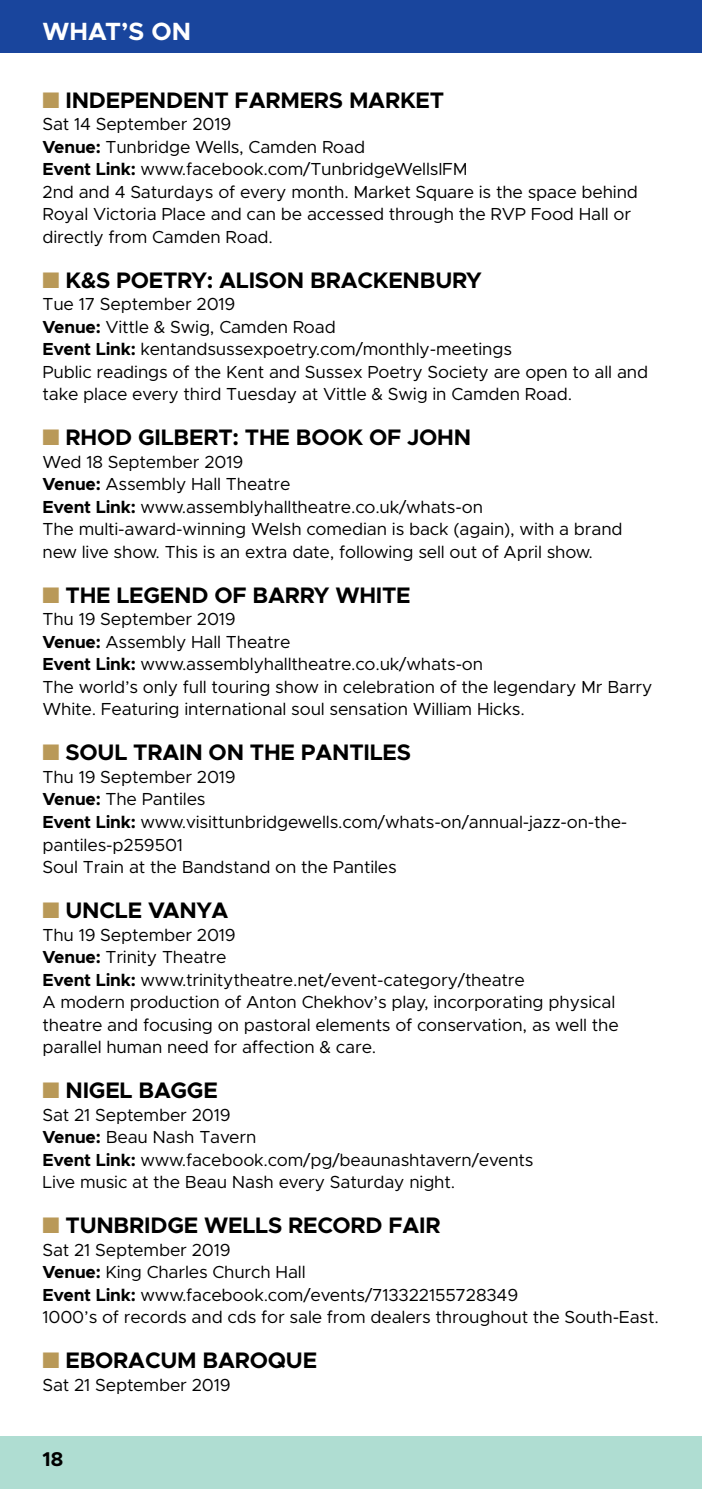
<style>
.page{position:relative;width:702px;height:1489px;background:#fff}
.page>*{position:absolute;margin:0;border:0;box-sizing:border-box;transform-origin:0 0}
.t1{font:700 25px "Metropolis";color:#fff}
.t2{font:700 22.5px "Metropolis";letter-spacing:-.01em;color:#000}
.t3{font:700 20px "Metropolis";color:#000}
.t4{font:17.5px/22.5px "Metropolis";letter-spacing:-.01em;color:#000}
.s1{color:#b99958}
.s2{font-weight:700}
</style>
<div class="page">
<div style="left:0;top:1436px;width:702px;height:52px;background:#afddd2"></div>
<div style="left:0;top:0;width:702px;height:52px;background:#19459d"></div>
<h1 class="t1" style="left:43px;top:15px;width:21px">WHAT</h1>
<h1 class="t1" style="left:121px;top:15px;width:50px">’S ON</h1>
<p class="t2" style="left:43px;top:86px;width:403px"><span class="s1">■</span> INDEPENDENT FARMERS MARKET</p>
<p class="t4" style="left:43px;top:113px;width:597px">Sat 14 September 2019<br><span class="s2">VENUE:</span> Tunbridge Wells, Camden Road<br><span class="s2">EVENT LINK:</span> www.facebook.com/TunbridgeWellsIFM<br>2nd and 4 Saturdays of every month. Market Square is the space behind Royal Victoria Place and can be accessed through the RVP Food Hall or directly from Camden Road.</p>
<p class="t2" style="left:43px;top:266px;width:441px"><span class="s1">■</span> K&amp;S POETRY: ALISON BRACKENBURY</p>
<p class="t4" style="left:43px;top:293px;width:607px">Tue 17 September 2019<br><span class="s2">VENUE:</span> Vittle &amp; Swig, Camden Road<br><span class="s2">EVENT LINK:</span> kentandsussexpoetry.com/monthly-meetings<br>Public readings of the Kent and Sussex Poetry Society are open to all and take place every third Tuesday at Vittle &amp; Swig in Camden Road.</p>
<p class="t2" style="left:43px;top:423px;width:430px"><span class="s1">■</span> RHOD GILBERT: THE BOOK OF JOHN</p>
<p class="t4" style="left:43px;top:450px;width:581px">Wed 18 September 2019<br><span class="s2">VENUE:</span> Assembly Hall Theatre<br><span class="s2">EVENT LINK:</span> www.assemblyhalltheatre.co.uk/whats-on<br>The multi-award-winning Welsh comedian is back (again), with a brand new live show. This is an extra date, following sell out of April show.</p>
<p class="t2" style="left:43px;top:581px;width:369px"><span class="s1">■</span> THE LEGEND OF BARRY WHITE</p>
<p class="t4" style="left:43px;top:608px;width:611px">Thu 19 September 2019<br><span class="s2">VENUE:</span> Assembly Hall Theatre<br><span class="s2">EVENT LINK:</span> www.assemblyhalltheatre.co.uk/whats-on<br>The world’s only full touring show in celebration of the legendary Mr Barry White. Featuring international soul sensation William Hicks.</p>
<p class="t2" style="left:43px;top:738px;width:370px"><span class="s1">■</span> SOUL TRAIN ON THE PANTILES</p>
<p class="t4" style="left:43px;top:765px;width:586px">Thu 19 September 2019<br><span class="s2">VENUE:</span> The Pantiles<br><span class="s2">EVENT LINK:</span> www.visittunbridgewells.com/whats-on/annual-jazz-on-the&shy;pantiles-p259501<br>Soul Train at the Bandstand on the Pantiles</p>
<p class="t2" style="left:43px;top:896px;width:187px"><span class="s1">■</span> UNCLE VANYA</p>
<p class="t4" style="left:43px;top:923px;width:578px">Thu 19 September 2019<br><span class="s2">VENUE:</span> Trinity Theatre<br><span class="s2">EVENT LINK:</span> www.trinitytheatre.net/event-category/theatre<br>A modern production of Anton Chekhov’s play, incorporating physical theatre and focusing on pastoral elements of conservation, as well the parallel human need for affection &amp; care.</p>
<p class="t2" style="left:43px;top:1076px;width:177px"><span class="s1">■</span> NIGEL BAGGE</p>
<p class="t4" style="left:43px;top:1103px;width:492px">Sat 21 September 2019<br><span class="s2">VENUE:</span> Beau Nash Tavern<br><span class="s2">EVENT LINK:</span> www.facebook.com/pg/beaunashtavern/events Live music at the Beau Nash every Saturday night.</p>
<p class="t2" style="left:43px;top:1211px;width:399px"><span class="s1">■</span> TUNBRIDGE WELLS RECORD FAIR</p>
<p class="t4" style="left:43px;top:1238px;width:617px">Sat 21 September 2019<br><span class="s2">VENUE:</span> King Charles Church Hall<br><span class="s2">EVENT LINK:</span> www.facebook.com/events/713322155728349<br>1000’s of records and cds for sale from dealers throughout the South-East.</p>
<p class="t2" style="left:43px;top:1346px;width:276px"><span class="s1">■</span> EBORACUM BAROQUE</p>
<p class="t4" style="left:43px;top:1373px;width:190px">Sat 21 September 2019</p>
<p class="t3" style="left:43px;top:1445px;width:22px">18</p>
</div>
